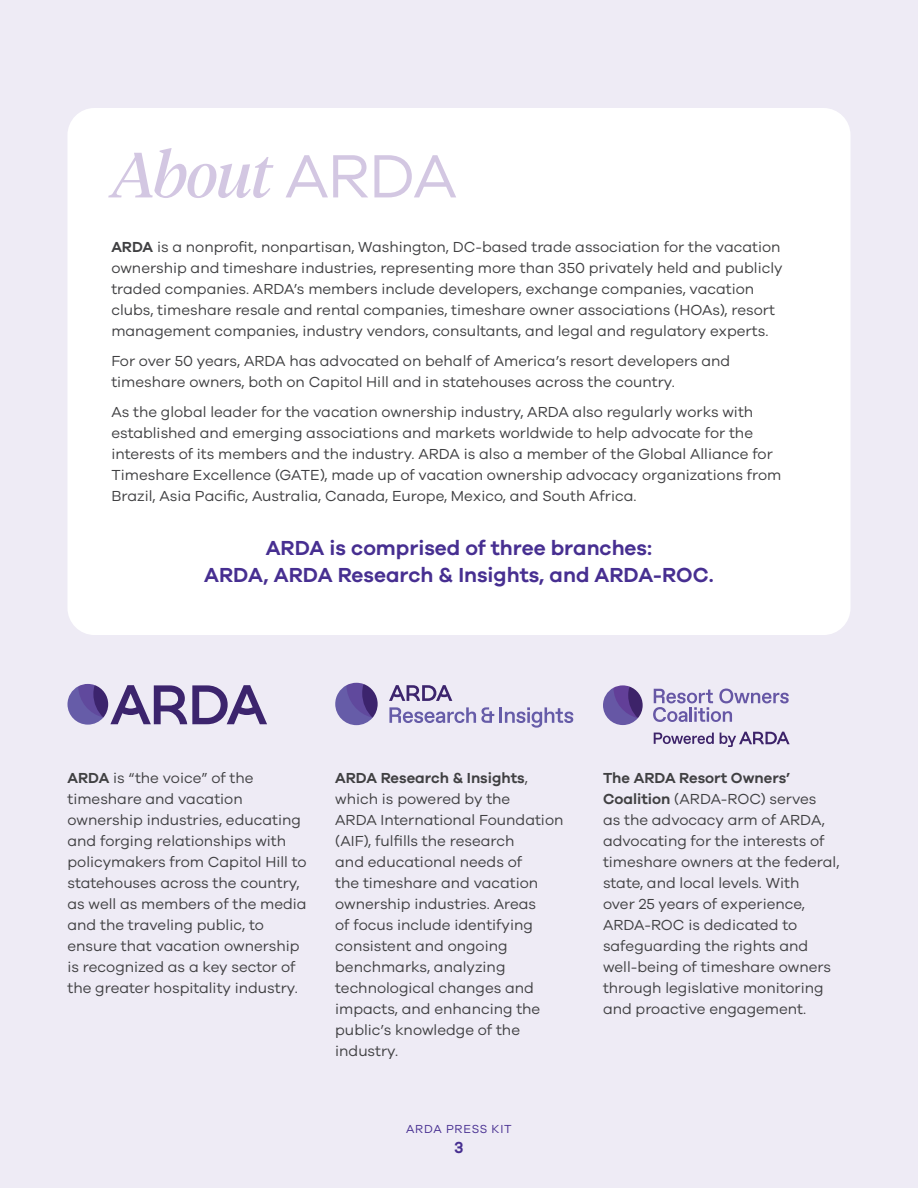
<style>
.page{position:relative;width:918px;height:1188px;background:#eeebf5}
.page>*{position:absolute;margin:0;border:0;box-sizing:border-box;transform-origin:0 0}
.t1{font:italic 63px "Tiempos Headline";letter-spacing:-.025em;color:#d3c7e2}
.t2{font:600 21px/27px "Galano Grotesque";color:#472f91;text-align:center}
.t3{font:600 16.5px "Galano Grotesque";color:#472f91}
.t4{font:15px/21px "Galano Grotesque";color:#404042}
.t5{font:12px "Galano Grotesque";letter-spacing:.06em;color:#472f91}
.s1{font-family:"Galano Grotesque";font-style:normal}
.s2{font-weight:600}
</style>
<div class="page">
<div style="left:68px;top:108px;width:783px;height:527px;background:#fff;border-radius:27px"></div>
<svg style="left:68px;top:684px;width:199px;height:41px"></svg>
<svg style="left:389px;top:685px;width:63px;height:16px"></svg>
<svg style="left:389px;top:707px;width:105px;height:16px"></svg>
<svg style="left:500px;top:707px;width:73px;height:21px"></svg>
<svg style="left:335px;top:683px;width:43px;height:42px"></svg>
<svg style="left:653px;top:689px;width:136px;height:33px"></svg>
<svg style="left:654px;top:733px;width:60px;height:11px"></svg>
<svg style="left:720px;top:732px;width:70px;height:15px"></svg>
<svg style="left:603px;top:685px;width:40px;height:40px"></svg>
<h1 class="t1" style="left:111px;top:148px;width:347px">About <span class="s1">ARDA</span></h1>
<p class="t4" style="left:111px;top:238px;width:673px"><span class="s2">ARDA</span> is a nonprofit, nonpartisan, Washington, DC-based trade association for the vacation ownership and timeshare industries, representing more than 350 privately held and publicly traded companies. ARDA’s members include developers, exchange companies, vacation clubs, timeshare resale and rental companies, timeshare owner associations (HOAs), resort management companies, industry vendors, consultants, and legal and regulatory experts.</p>
<p class="t4" style="left:111px;top:351px;width:620px">For over 50 years, ARDA has advocated on behalf of America’s resort developers and timeshare owners, both on Capitol Hill and in statehouses across the country.</p>
<p class="t4" style="left:111px;top:402px;width:671px">As the global leader for the vacation ownership industry, ARDA also regularly works with established and emerging associations and markets worldwide to help advocate for the interests of its members and the industry. ARDA is also a member of the Global Alliance for Timeshare Excellence (GATE), made up of vacation ownership advocacy organizations from Brazil, Asia Pacific, Australia, Canada, Europe, Mexico, and South Africa.</p>
<h2 class="t2" style="left:204px;top:535px;width:511px">ARDA is comprised of three branches:<br>ARDA, ARDA Research &amp; Insights, and ARDA-ROC.</h2>
<p class="t4" style="left:68px;top:768px;width:241px"><span class="s2">ARDA</span> is “the voice” of the timeshare and vacation ownership industries, educating and forging relationships with policymakers from Capitol Hill to statehouses across the country, as well as members of the media and the traveling public, to ensure that vacation ownership is recognized as a key sector of the greater hospitality industry.</p>
<p class="t4" style="left:335px;top:768px;width:230px"><span class="s2">ARDA Research &amp; Insights</span>, which is powered by the<br>ARDA International Foundation (AIF), fulfills the research<br>and educational needs of<br>the timeshare and vacation ownership industries. Areas<br>of focus include identifying consistent and ongoing benchmarks, analyzing technological changes and impacts, and enhancing the public’s knowledge of the industry.</p>
<p class="t4" style="left:603px;top:768px;width:238px"><span class="s2">The ARDA Resort Owners’<br>Coalition</span> (ARDA-ROC) serves<br>as the advocacy arm of ARDA, advocating for the interests of timeshare owners at the federal, state, and local levels. With<br>over 25 years of experience,<br>ARDA-ROC is dedicated to safeguarding the rights and well-being of timeshare owners through legislative monitoring and proactive engagement.</p>
<p class="t5" style="left:406px;top:1124px;width:107px">ARDA PRESS KIT</p>
<p class="t3" style="left:454px;top:1140px;width:11px">3</p>
</div>
